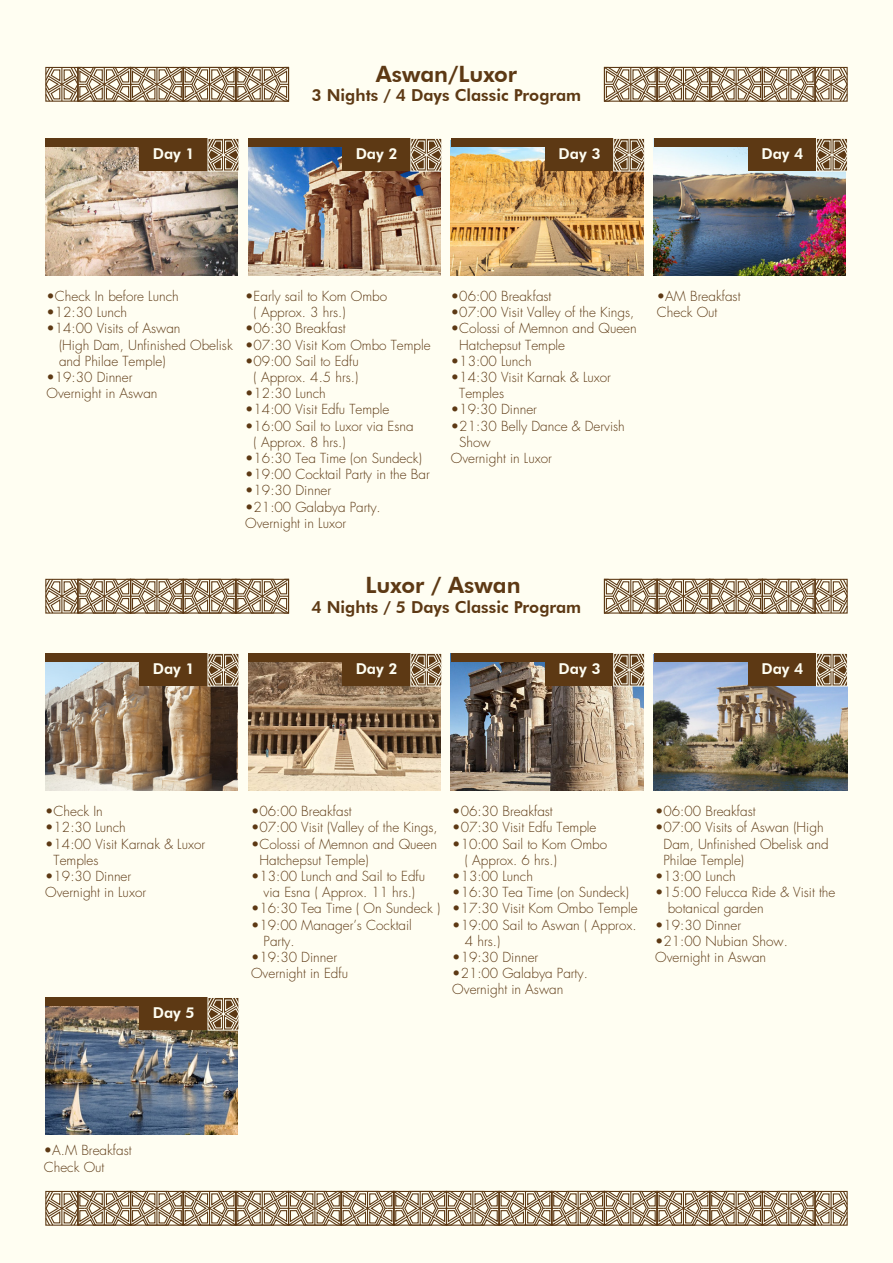
<style>
.page{position:relative;width:893px;height:1263px;background:#fffef2}
.page>*{position:absolute;margin:0;border:0;box-sizing:border-box;transform-origin:0 0}
.t1{font:800 22.5px "Futura BT";color:#5d3914}
.t2{font:800 16.5px "Futura BT";color:#5d3914}
.t3{font:800 15px "Futura BT";color:#fffef2}
.t4{font:300 13.5px/16.2px "Futura Std";color:#5d3914}
</style>
<div class="page">
<svg style="left:45px;top:1190px;width:803px;height:36px"></svg>
<div style="left:45px;top:1191px;width:33px;height:35px;border:1px solid #5d3914"></div>
<svg style="left:603px;top:578px;width:245px;height:36px"></svg>
<div style="left:604px;top:579px;width:54px;height:35px;border:1px solid #5d3914"></div>
<svg style="left:45px;top:578px;width:245px;height:36px"></svg>
<div style="left:45px;top:579px;width:33px;height:35px;border:1px solid #5d3914"></div>
<img style="left:45px;top:662px;width:192px;height:128px">
<div style="left:139px;top:653px;width:69px;height:33px;background:#5d3914"></div>
<svg style="left:207px;top:653px;width:33px;height:34px"></svg>
<div style="left:208px;top:653px;width:31px;height:33px;border:1px solid #fffef2"></div>
<div style="left:45px;top:653px;width:94px;height:9px;background:#5d3914"></div>
<img style="left:248px;top:662px;width:192px;height:128px">
<div style="left:342px;top:653px;width:69px;height:33px;background:#5d3914"></div>
<svg style="left:410px;top:655px;width:31px;height:32px"></svg>
<div style="left:410px;top:653px;width:32px;height:33px;border:1px solid #fffef2"></div>
<div style="left:248px;top:653px;width:94px;height:9px;background:#5d3914"></div>
<img style="left:451px;top:662px;width:192px;height:128px">
<div style="left:545px;top:653px;width:68px;height:33px;background:#5d3914"></div>
<svg style="left:613px;top:655px;width:31px;height:32px"></svg>
<div style="left:613px;top:653px;width:32px;height:33px;border:1px solid #fffef2"></div>
<div style="left:451px;top:653px;width:94px;height:9px;background:#5d3914"></div>
<img style="left:654px;top:662px;width:194px;height:128px">
<div style="left:748px;top:653px;width:68px;height:33px;background:#5d3914"></div>
<svg style="left:815px;top:655px;width:33px;height:32px"></svg>
<div style="left:816px;top:653px;width:32px;height:33px;border:1px solid #fffef2"></div>
<div style="left:654px;top:653px;width:94px;height:9px;background:#5d3914"></div>
<img style="left:45px;top:1006px;width:192px;height:128px">
<div style="left:139px;top:997px;width:69px;height:33px;background:#5d3914"></div>
<svg style="left:207px;top:997px;width:33px;height:34px"></svg>
<div style="left:208px;top:997px;width:31px;height:33px;border:1px solid #fffef2"></div>
<div style="left:45px;top:997px;width:94px;height:9px;background:#5d3914"></div>
<svg style="left:603px;top:66px;width:245px;height:36px"></svg>
<div style="left:604px;top:67px;width:54px;height:35px;border:1px solid #5d3914"></div>
<svg style="left:45px;top:66px;width:245px;height:36px"></svg>
<div style="left:45px;top:67px;width:33px;height:35px;border:1px solid #5d3914"></div>
<img style="left:45px;top:147px;width:192px;height:128px">
<div style="left:139px;top:138px;width:69px;height:33px;background:#5d3914"></div>
<svg style="left:207px;top:138px;width:33px;height:34px"></svg>
<div style="left:208px;top:138px;width:31px;height:33px;border:1px solid #fffef2"></div>
<div style="left:45px;top:138px;width:94px;height:9px;background:#5d3914"></div>
<img style="left:248px;top:147px;width:192px;height:128px">
<div style="left:342px;top:138px;width:69px;height:33px;background:#5d3914"></div>
<svg style="left:410px;top:140px;width:31px;height:32px"></svg>
<div style="left:410px;top:138px;width:32px;height:33px;border:1px solid #fffef2"></div>
<div style="left:248px;top:138px;width:94px;height:9px;background:#5d3914"></div>
<img style="left:451px;top:147px;width:192px;height:128px">
<div style="left:545px;top:138px;width:68px;height:33px;background:#5d3914"></div>
<svg style="left:613px;top:140px;width:31px;height:32px"></svg>
<div style="left:613px;top:138px;width:32px;height:33px;border:1px solid #fffef2"></div>
<div style="left:451px;top:138px;width:94px;height:9px;background:#5d3914"></div>
<img style="left:654px;top:147px;width:192px;height:128px">
<div style="left:748px;top:138px;width:68px;height:33px;background:#5d3914"></div>
<svg style="left:815px;top:140px;width:31px;height:32px"></svg>
<div style="left:816px;top:138px;width:32px;height:33px;border:1px solid #fffef2"></div>
<div style="left:654px;top:138px;width:94px;height:9px;background:#5d3914"></div>
<h1 class="t1" style="left:376px;top:60px;width:143px">Aswan/Luxor</h1>
<p class="t2" style="left:312px;top:85px;width:271px">3 Nights / 4 Days Classic Program</p>
<p class="t3" style="left:153px;top:144px;width:43px">Day 1</p>
<p class="t3" style="left:356px;top:144px;width:43px">Day 2</p>
<p class="t3" style="left:559px;top:144px;width:43px">Day 3</p>
<p class="t3" style="left:761px;top:144px;width:43px">Day 4</p>
<p class="t4" style="left:47px;top:288px;width:134px">•Check In before Lunch</p>
<p class="t4" style="left:47px;top:305px;width:82px">•12:30 Lunch</p>
<p class="t4" style="left:59px;top:321px;width:175px;text-indent:-13px">•14:00 Visits of Aswan<br>(High Dam, Unfinished Obelisk and Philae Temple)</p>
<p class="t4" style="left:47px;top:369px;width:113px">•19:30 Dinner<br>Overnight in Aswan</p>
<p class="t4" style="left:254px;top:288px;width:135px;text-indent:-8px">•Early sail to Kom Ombo ( Approx. 3 hrs.)</p>
<p class="t4" style="left:245px;top:321px;width:102px">•06:30 Breakfast</p>
<p class="t4" style="left:245px;top:337px;width:187px">•07:30 Visit Kom Ombo Temple</p>
<p class="t4" style="left:245px;top:353px;width:115px;text-align:center">•09:00 Sail to Edfu ( Approx. 4.5 hrs.)</p>
<p class="t4" style="left:245px;top:386px;width:82px">•12:30 Lunch</p>
<p class="t4" style="left:245px;top:402px;width:146px">•14:00 Visit Edfu Temple</p>
<p class="t4" style="left:254px;top:418px;width:162px;text-indent:-8px">•16:00 Sail to Luxor via Esna ( Approx. 8 hrs.)</p>
<p class="t4" style="left:245px;top:450px;width:178px">•16:30 Tea Time (on Sundeck)</p>
<p class="t4" style="left:245px;top:467px;width:186px">•19:00 Cocktail Party in the Bar</p>
<p class="t4" style="left:245px;top:483px;width:88px">•19:30 Dinner</p>
<p class="t4" style="left:245px;top:499px;width:137px">•21:00 Galabya Party.<br>Overnight in Luxor</p>
<p class="t4" style="left:451px;top:288px;width:102px">•06:00 Breakfast</p>
<p class="t4" style="left:451px;top:305px;width:185px">•07:00 Visit Valley of the Kings,</p>
<p class="t4" style="left:459px;top:321px;width:179px;text-indent:-8px">•Colossi of Memnon and Queen<br>Hatchepsut Temple</p>
<p class="t4" style="left:451px;top:353px;width:82px">•13:00 Lunch</p>
<p class="t4" style="left:459px;top:369px;width:153px;text-indent:-8px">•14:30 Visit Karnak &amp; Luxor<br>Temples</p>
<p class="t4" style="left:451px;top:402px;width:88px">•19:30 Dinner</p>
<p class="t4" style="left:451px;top:418px;width:175px">•21:30 Belly Dance &amp; Dervish</p>
<p class="t4" style="left:459px;top:434px;width:33px">Show</p>
<p class="t4" style="left:451px;top:450px;width:102px">Overnight in Luxor</p>
<h1 class="t1" style="left:365px;top:572px;width:157px">Luxor / Aswan</h1>
<p class="t2" style="left:312px;top:597px;width:271px">4 Nights / 5 Days Classic Program</p>
<p class="t4" style="left:657px;top:288px;width:85px">•AM Breakfast<br>Check Out</p>
<p class="t3" style="left:153px;top:659px;width:43px">Day 1</p>
<p class="t3" style="left:356px;top:659px;width:43px">Day 2</p>
<p class="t3" style="left:559px;top:659px;width:43px">Day 3</p>
<p class="t3" style="left:761px;top:659px;width:43px">Day 4</p>
<p class="t4" style="left:45px;top:803px;width:59px">•Check In</p>
<p class="t4" style="left:45px;top:820px;width:82px">•12:30 Lunch</p>
<p class="t4" style="left:54px;top:836px;width:153px;text-indent:-8px">•14:00 Visit Karnak &amp; Luxor<br>Temples</p>
<p class="t4" style="left:45px;top:868px;width:102px">•19:30 Dinner<br>Overnight in Luxor</p>
<p class="t3" style="left:153px;top:1003px;width:43px">Day 5</p>
<p class="t4" style="left:251px;top:803px;width:102px">•06:00 Breakfast</p>
<p class="t4" style="left:251px;top:820px;width:188px">•07:00 Visit (Valley of the Kings,</p>
<p class="t4" style="left:259px;top:836px;width:179px;text-indent:-8px">•Colossi of Memnon and Queen<br>Hatchepsut Temple)</p>
<p class="t4" style="left:251px;top:868px;width:176px;text-align:center">•13:00 Lunch and Sail to Edfu via Esna ( Approx. 11 hrs.)</p>
<p class="t4" style="left:251px;top:901px;width:191px">•16:30 Tea Time ( On Sundeck )</p>
<p class="t4" style="left:264px;top:917px;width:150px;text-indent:-13px">•19:00 Manager’s Cocktail<br>Party.</p>
<p class="t4" style="left:251px;top:949px;width:99px">•19:30 Dinner<br>Overnight in Edfu</p>
<p class="t4" style="left:452px;top:803px;width:102px">•06:30 Breakfast</p>
<p class="t4" style="left:452px;top:820px;width:146px">•07:30 Visit Edfu Temple</p>
<p class="t4" style="left:465px;top:836px;width:144px;text-indent:-13px">•10:00 Sail to Kom Ombo ( Approx. 6 hrs.)</p>
<p class="t4" style="left:452px;top:868px;width:82px">•13:00 Lunch</p>
<p class="t4" style="left:452px;top:884px;width:178px">•16:30 Tea Time (on Sundeck)</p>
<p class="t4" style="left:452px;top:901px;width:187px">•17:30 Visit Kom Ombo Temple</p>
<p class="t4" style="left:465px;top:917px;width:173px;text-indent:-13px">•19:00 Sail to Aswan ( Approx.<br>4 hrs.)</p>
<p class="t4" style="left:452px;top:949px;width:88px">•19:30 Dinner</p>
<p class="t4" style="left:452px;top:965px;width:137px">•21:00 Galabya Party.<br>Overnight in Aswan</p>
<p class="t4" style="left:655px;top:803px;width:102px">•06:00 Breakfast</p>
<p class="t4" style="left:663px;top:820px;width:167px;text-indent:-8px">•07:00 Visits of Aswan (High<br>Dam, Unfinished Obelisk and<br>Philae Temple)</p>
<p class="t4" style="left:655px;top:868px;width:82px">•13:00 Lunch</p>
<p class="t4" style="left:668px;top:884px;width:169px;text-indent:-13px">•15:00 Felucca Ride &amp; Visit the botanical garden</p>
<p class="t4" style="left:655px;top:917px;width:88px">•19:30 Dinner</p>
<p class="t4" style="left:655px;top:933px;width:134px">•21:00 Nubian Show.<br>Overnight in Aswan</p>
<p class="t4" style="left:44px;top:1143px;width:89px">•A.M Breakfast<br>Check Out</p>
</div>
